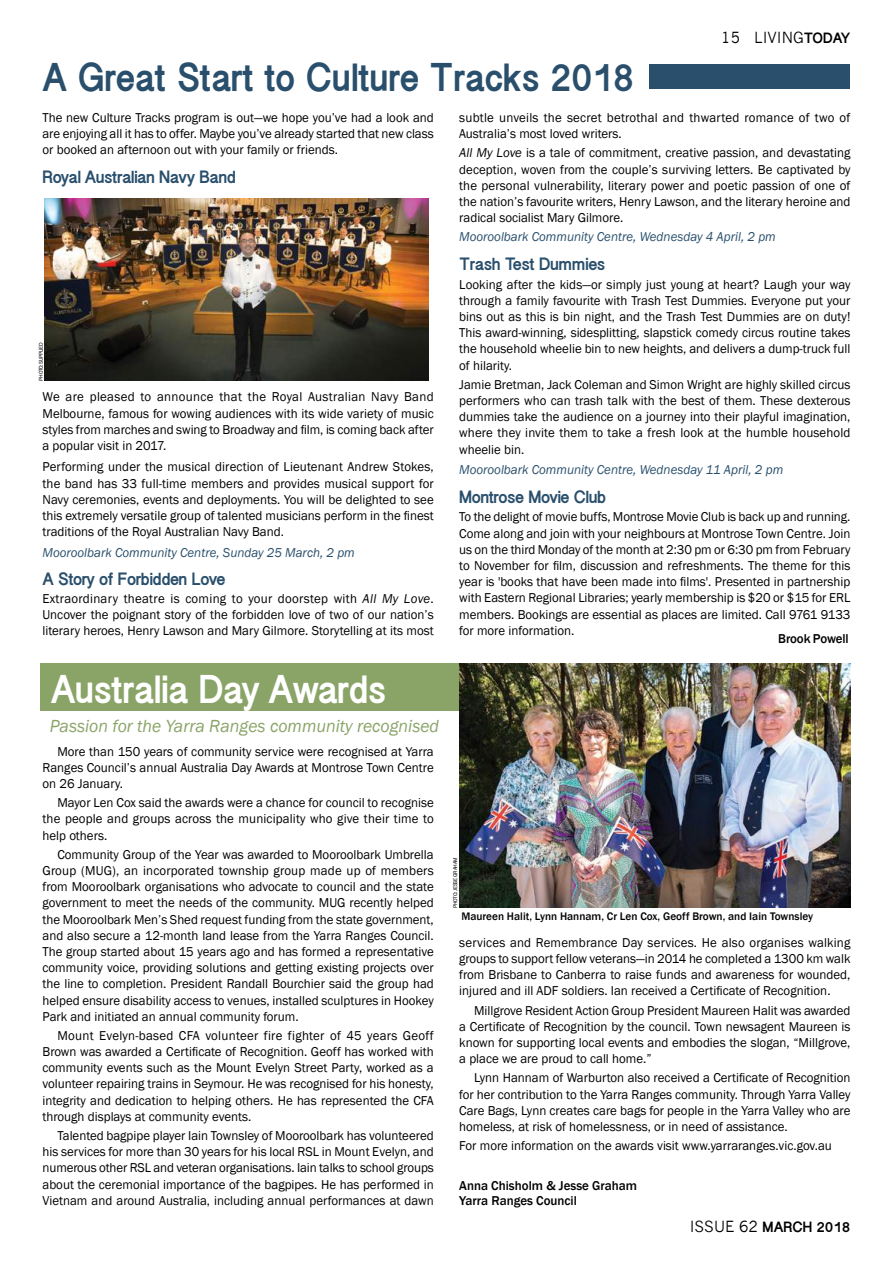
<style>
.page{position:relative;width:893px;height:1263px;background:#fff}
.page>*{position:absolute;margin:0;border:0;box-sizing:border-box;transform-origin:0 0}
.t1{font:700 40.5px "Myanmar Sangam MN";letter-spacing:-.01em;color:#294f6c;scale:.94 1}
.t2{font:700 40.5px "Myanmar Sangam MN";letter-spacing:-.02em;color:#fff;scale:.95 1}
.t3{font:700 18px "Myanmar Sangam MN";letter-spacing:-.03em;color:#294f6c}
.t4{font:italic 18px "Franklin Gothic";color:#8aa468}
.t5{font:700 15px "Myanmar Sangam MN";color:#000}
.t6{font:15px "News Gothic";color:#000}
.t7{font:13.2px/16.2px "Franklin Gothic";color:#000;text-align:justify}
.t8{font:italic 13.2px "Franklin Gothic";color:#294f6c}
.t9{font:500 13.2px/14.2px "Franklin Gothic";color:#000}
.t10{font:500 11.25px "Franklin Gothic";color:#000}
.t11{font:5.55px "Franklin Gothic";letter-spacing:-.05em;color:#000}
.s1{font-family:"Myanmar Sangam MN";font-weight:700}
.s2{font-style:italic}
.s3{font-family:"News Gothic";font-weight:400}
</style>
<div class="page">
<div style="left:40px;top:663px;width:810px;height:48px;background:#8aa468"></div>
<img style="left:44px;top:198px;width:384px;height:183px">
<img style="left:459px;top:663px;width:391px;height:245px">
<div style="left:650px;top:64px;width:200px;height:25px;background:#294f6c"></div>
<h1 class="t1" style="left:43px;top:53px;width:632px">A Great Start to Culture Tracks 2018</h1>
<p class="t6" style="left:721px;top:28px;width:131px">15 LIVING<span class="s1">TODAY</span></p>
<p class="t7" style="left:43px;top:110px;width:393px">The new Culture Tracks program is out—we hope you’ve had a look and are enjoying all it has to offer. Maybe you’ve already started that new class or booked an afternoon out with your family or friends.</p>
<h2 class="t3" style="left:43px;top:167px;width:195px">Royal Australian Navy Band</h2>
<p class="t11" style="left:38px;top:381px;width:40px;rotate:-90deg">PHOTO: SUPPLIED</p>
<p class="t7" style="left:43px;top:389px;width:393px">We are pleased to announce that the Royal Australian Navy Band Melbourne, famous for wowing audiences with its wide variety of music styles from marches and swing to Broadway and film, is coming back after a popular visit in 2017.</p>
<p class="t7" style="left:43px;top:459px;width:393px">Performing under the musical direction of Lieutenant Andrew Stokes, the band has 33 full-time members and provides musical support for Navy ceremonies, events and deployments. You will be delighted to see this extremely versatile group of talented musicians perform in the finest traditions of the Royal Australian Navy Band.</p>
<p class="t8" style="left:43px;top:544px;width:314px">Mooroolbark Community Centre, Sunday 25 March, 2 pm</p>
<h2 class="t3" style="left:43px;top:568px;width:184px">A Story of Forbidden Love</h2>
<p class="t7" style="left:43px;top:591px;width:393px">Extraordinary theatre is coming to your doorstep with <span class="s2">All My Love</span>.<br>Uncover the poignant story of the forbidden love of two of our nation’s literary heroes, Henry Lawson and Mary Gilmore. Storytelling at its most</p>
<h1 class="t2" style="left:51px;top:665px;width:355px">Australia Day Awards</h1>
<h2 class="t4" style="left:50px;top:715px;width:391px">Passion for the Yarra Ranges community recognised</h2>
<p class="t7" style="left:43px;top:743px;width:393px;text-indent:15px">More than 150 years of community service were recognised at Yarra Ranges Council’s annual Australia Day Awards at Montrose Town Centre on 26 January.</p>
<p class="t7" style="left:43px;top:795px;width:393px;text-indent:15px">Mayor Len Cox said the awards were a chance for council to recognise the people and groups across the municipality who give their time to help others.</p>
<p class="t7" style="left:43px;top:846px;width:393px;text-indent:15px">Community Group of the Year was awarded to Mooroolbark Umbrella Group (MUG), an incorporated township group made up of members from Mooroolbark organisations who advocate to council and the state government to meet the needs of the community. MUG recently helped the Mooroolbark Men’s Shed request funding from the state government, and also secure a 12-month land lease from the Yarra Ranges Council.<br>The group started about 15 years ago and has formed a representative community voice, providing solutions and getting existing projects over the line to completion. President Randall Bourchier said the group had helped ensure disability access to venues, installed sculptures in Hookey Park and initiated an annual community forum.</p>
<p class="t7" style="left:43px;top:1028px;width:393px;text-indent:15px">Mount Evelyn-based CFA volunteer fire fighter of 45 years Geoff Brown was awarded a Certificate of Recognition. Geoff has worked with community events such as the Mount Evelyn Street Party, worked as a volunteer repairing trains in Seymour. He was recognised for his honesty, integrity and dedication to helping others. He has represented the CFA through displays at community events.</p>
<p class="t7" style="left:43px;top:1128px;width:393px;text-indent:15px">Talented bagpipe player Iain Townsley of Mooroolbark has volunteered his services for more than 30 years for his local RSL in Mount Evelyn, and numerous other RSL and veteran organisations. Iain talks to school groups about the ceremonial importance of the bagpipes. He has performed in Vietnam and around Australia, including annual performances at dawn</p>
<p class="t7" style="left:459px;top:110px;width:393px">subtle unveils the secret betrothal and thwarted romance of two of<br>Australia’s most loved writers.</p>
<p class="t7" style="left:459px;top:145px;width:393px"><span class="s2">All My Love</span> is a tale of commitment, creative passion, and devastating deception, woven from the couple’s surviving letters. Be captivated by the personal vulnerability, literary power and poetic passion of one of the nation’s favourite writers, Henry Lawson, and the literary heroine and radical socialist Mary Gilmore.</p>
<p class="t8" style="left:459px;top:229px;width:318px">Mooroolbark Community Centre, Wednesday 4 April, 2 pm</p>
<h2 class="t3" style="left:459px;top:253px;width:148px">Trash Test Dummies</h2>
<p class="t7" style="left:459px;top:276px;width:393px">Looking after the kids—or simply just young at heart? Laugh your way through a family favourite with Trash Test Dummies. Everyone put your bins out as this is bin night, and the Trash Test Dummies are on duty!<br>This award-winning, sidesplitting, slapstick comedy circus routine takes the household wheelie bin to new heights, and delivers a dump-truck full of hilarity.</p>
<p class="t7" style="left:459px;top:377px;width:393px">Jamie Bretman, Jack Coleman and Simon Wright are highly skilled circus performers who can trash talk with the best of them. These dexterous dummies take the audience on a journey into their playful imagination, where they invite them to take a fresh look at the humble household wheelie bin.</p>
<p class="t8" style="left:459px;top:461px;width:325px">Mooroolbark Community Centre, Wednesday 11 April, 2 pm</p>
<h2 class="t3" style="left:459px;top:486px;width:149px">Montrose Movie Club</h2>
<p class="t7" style="left:459px;top:509px;width:393px">To the delight of movie buffs, Montrose Movie Club is back up and running.<br>Come along and join with your neighbours at Montrose Town Centre. Join us on the third Monday of the month at 2:30 pm or 6:30 pm from February to November for film, discussion and refreshments. The theme for this year is 'books that have been made into films'. Presented in partnership with Eastern Regional Libraries; yearly membership is $20 or $15 for ERL members. Bookings are essential as places are limited. Call 9761 9133 for more information.</p>
<p class="t9" style="left:778px;top:632px;width:72px">Brook Powell</p>
<p class="t11" style="left:452px;top:908px;width:52px;rotate:-90deg">PHOTO: JESSE GRAHAM</p>
<p class="t10" style="left:461px;top:909px;width:353px">Maureen Halit, Lynn Hannam, Cr Len Cox, Geoff Brown, and Iain Townsley</p>
<p class="t7" style="left:459px;top:935px;width:393px">services and Remembrance Day services. He also organises walking groups to support fellow veterans—in 2014 he completed a 1300 km walk from Brisbane to Canberra to raise funds and awareness for wounded, injured and ill ADF soldiers. Ian received a Certificate of Recognition.</p>
<p class="t7" style="left:459px;top:1002px;width:393px;text-indent:15px">Millgrove Resident Action Group President Maureen Halit was awarded a Certificate of Recognition by the council. Town newsagent Maureen is known for supporting local events and embodies the slogan, “Millgrove, a place we are proud to call home.”</p>
<p class="t7" style="left:459px;top:1070px;width:393px;text-indent:15px">Lynn Hannam of Warburton also received a Certificate of Recognition for her contribution to the Yarra Ranges community. Through Yarra Valley Care Bags, Lynn creates care bags for people in the Yarra Valley who are homeless, at risk of homelessness, or in need of assistance.</p>
<p class="t7" style="left:459px;top:1138px;width:374px">For more information on the awards visit www.yarraranges.vic.gov.au</p>
<p class="t9" style="left:459px;top:1179px;width:179px">Anna Chisholm &amp; Jesse Graham<br>Yarra Ranges Council</p>
<p class="t5" style="left:690px;top:1218px;width:162px"><span class="s3">ISSUE 62</span> MARCH 2018</p>
</div>
